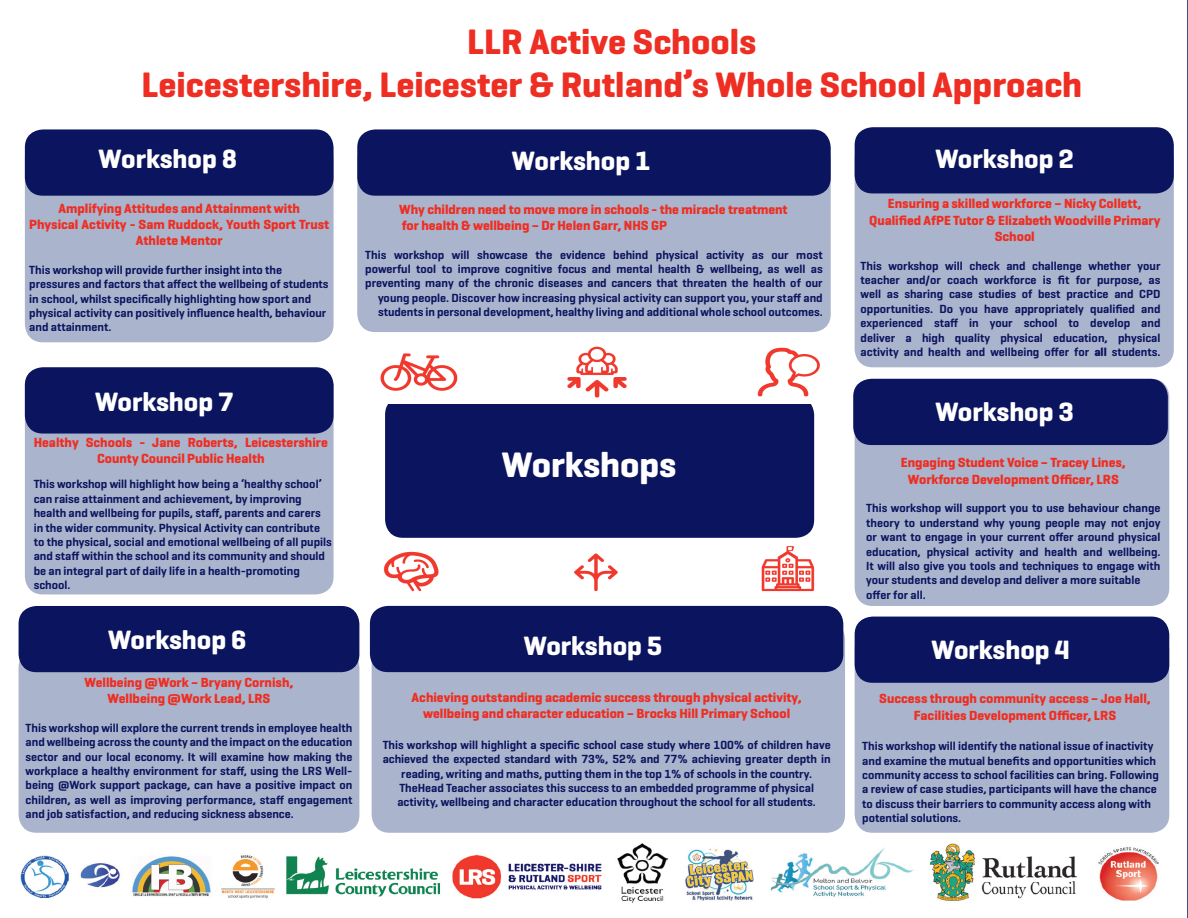
<style>
.page{position:relative;width:1188px;height:918px;background:#fff}
.page>*{position:absolute;margin:0;border:0;box-sizing:border-box;transform-origin:0 0}
.t1{font:700 36px "Geogrotesque";color:#ee2e22}
.t2{font:700 36px "Geogrotesque";color:#fff}
.t3{font:700 27px "Geogrotesque";color:#fff}
.t4{font:700 13.5px/16.2px "Geogrotesque";color:#ee2e22;text-align:center}
.t5{font:600 12px/14.4px "Geogrotesque";color:#0b145e;text-align:justify}
.s1{font-weight:700}
</style>
<div class="page">
<svg style="left:1187px;top:0;width:1px;height:918px"></svg>
<div style="left:25px;top:141px;width:309px;height:201px;background:#aab4cc;border-radius:18px"></div>
<div style="left:25px;top:129px;width:309px;height:67px;background:#0b145e;border-radius:18px"></div>
<div style="left:357px;top:141px;width:474px;height:191px;background:#aab4cc;border-radius:18px"></div>
<div style="left:357px;top:129px;width:474px;height:67px;background:#0b145e;border-radius:18px"></div>
<div style="left:372px;top:621px;width:473px;height:212px;background:#aab4cc;border-radius:18px"></div>
<div style="left:370px;top:606px;width:473px;height:66px;background:#0b145e;border-radius:18px"></div>
<div style="left:25px;top:367px;width:309px;height:227px;background:#aab4cc;border-radius:18px"></div>
<div style="left:25px;top:367px;width:309px;height:67px;background:#0b145e;border-radius:18px"></div>
<div style="left:19px;top:650px;width:340px;height:183px;background:#aab4cc;border-radius:18px"></div>
<div style="left:19px;top:606px;width:340px;height:66px;background:#0b145e;border-radius:18px"></div>
<div style="left:855px;top:141px;width:319px;height:226px;background:#aab4cc;border-radius:18px"></div>
<div style="left:855px;top:127px;width:319px;height:66px;background:#0b145e;border-radius:18px"></div>
<div style="left:855px;top:379px;width:314px;height:227px;background:#aab4cc;border-radius:18px"></div>
<div style="left:853px;top:379px;width:315px;height:66px;background:#0b145e;border-radius:18px"></div>
<div style="left:855px;top:631px;width:314px;height:202px;background:#aab4cc;border-radius:18px"></div>
<div style="left:855px;top:617px;width:314px;height:66px;background:#0b145e;border-radius:18px"></div>
<div style="left:385px;top:397px;width:429px;height:141px;background:#0b145e;border-radius:18px"></div>
<img style="left:383px;top:546px;width:432px;height:46px">
<img style="left:20px;top:854px;width:582px;height:45px">
<img style="left:617px;top:843px;width:542px;height:60px">
<img style="left:380px;top:346px;width:440px;height:57px">
<p class="t1" style="left:467px;top:19px;width:291px">LLR Active Schools</p>
<p class="t1" style="left:142px;top:63px;width:942px">Leicestershire, Leicester &amp; Rutland’s Whole School Approach</p>
<p class="t3" style="left:99px;top:142px;width:140px">Workshop 8</p>
<p class="t4" style="left:59px;top:200px;width:243px">Amplifying Attitudes and Attainment with</p>
<p class="t4" style="left:29px;top:216px;width:301px">Physical Activity - Sam Ruddock, Youth Sport Trust<br>Athlete Mentor</p>
<p class="t5" style="left:29px;top:262px;width:254px">This workshop will provide further insight into the</p>
<p class="t5" style="left:29px;top:277px;width:301px;text-align:left">pressures and factors that affect the wellbeing of students in school, whilst specifically highlighting how sport and physical activity can positively influence health, behaviour and attainment.</p>
<p class="t3" style="left:512px;top:144px;width:140px">Workshop 1</p>
<p class="t4" style="left:399px;top:201px;width:390px">Why children need to move more in schools - the miracle treatment</p>
<p class="t4" style="left:402px;top:217px;width:267px">for health &amp; wellbeing – Dr Helen Garr, NHS GP</p>
<p class="t5" style="left:365px;top:247px;width:459px">This workshop will showcase the evidence behind physical activity as our most</p>
<p class="t5" style="left:365px;top:262px;width:459px">powerful tool to improve cognitive focus and mental health &amp; wellbeing, as well as</p>
<p class="t5" style="left:378px;top:276px;width:446px;text-indent:-13px">preventing many of the chronic diseases and cancers that threaten the health of our young people. Discover how increasing physical activity can support you, your staff and students in personal development, healthy living and additional whole school outcomes.</p>
<p class="t3" style="left:95px;top:385px;width:140px">Workshop 7</p>
<p class="t4" style="left:34px;top:435px;width:296px">Healthy Schools - Jane Roberts, Leicestershire<br>County Council Public Health</p>
<p class="t5" style="left:34px;top:477px;width:300px;text-align:left">This workshop will highlight how being a ‘healthy school’ can raise attainment and achievement, by improving health and wellbeing for pupils, staff, parents and carers in the wider community. Physical Activity can contribute to the physical, social and emotional wellbeing of all pupils and staff within the school and its community and should be an integral part of daily life in a health-promoting school.</p>
<p class="t3" style="left:108px;top:623px;width:140px">Workshop 6</p>
<p class="t4" style="left:85px;top:674px;width:210px">Wellbeing @Work – Bryany Cornish,</p>
<p class="t4" style="left:108px;top:690px;width:164px">Wellbeing @Work Lead, LRS</p>
<p class="t5" style="left:26px;top:720px;width:328px">This workshop will explore the current trends in employee health and wellbeing across the county and the impact on the education</p>
<p class="t5" style="left:26px;top:749px;width:328px">sector and our local economy. It will examine how making the workplace a healthy environment for staff, using the LRS Well&shy;being @Work support package, can have a positive impact on children, as well as improving performance, staff engagement and job satisfaction, and reducing sickness absence.</p>
<p class="t2" style="left:502px;top:442px;width:176px">Workshops</p>
<p class="t3" style="left:524px;top:629px;width:140px">Workshop 5</p>
<p class="t4" style="left:412px;top:689px;width:392px">Achieving outstanding academic success through physical activity,</p>
<p class="t4" style="left:423px;top:705px;width:369px">wellbeing and character education – Brocks Hill Primary School</p>
<p class="t5" style="left:383px;top:737px;width:450px;text-align:center">This workshop will highlight a specific school case study where 100% of children have achieved the expected standard with 73%, 52% and 77% achieving greater depth in reading, writing and maths, putting them in the top 1% of schools in the country.</p>
<p class="t5" style="left:399px;top:781px;width:416px">TheHead Teacher associates this success to an embedded programme of physical</p>
<p class="t5" style="left:397px;top:795px;width:420px">activity, wellbeing and character education throughout the school for all students.</p>
<p class="t3" style="left:935px;top:142px;width:140px">Workshop 2</p>
<p class="t4" style="left:888px;top:196px;width:255px">Ensuring a skilled workforce – Nicky Collett,</p>
<p class="t4" style="left:869px;top:212px;width:293px">Qualified AfPE Tutor &amp; Elizabeth Woodville Primary<br>School</p>
<p class="t5" style="left:861px;top:258px;width:301px">This workshop will check and challenge whether your teacher and/or coach workforce is fit for purpose, as well as sharing case studies of best practice and CPD</p>
<p class="t5" style="left:861px;top:301px;width:301px">opportunities. Do you have appropriately qualified and</p>
<p class="t5" style="left:861px;top:316px;width:301px">experienced staff in your school to develop and</p>
<p class="t5" style="left:861px;top:330px;width:301px">deliver a high quality physical education, physical</p>
<p class="t5" style="left:861px;top:345px;width:301px">activity and health and wellbeing offer for <span class="s1">all</span> students.</p>
<p class="t3" style="left:935px;top:395px;width:140px">Workshop 3</p>
<p class="t4" style="left:901px;top:455px;width:226px">Engaging Student Voice – Tracey Lines,</p>
<p class="t4" style="left:908px;top:471px;width:213px">Workforce Development Officer, LRS</p>
<p class="t5" style="left:866px;top:501px;width:296px">This workshop will support you to use behaviour change theory to understand why young people may not enjoy or want to engage in your current offer around physical education, physical activity and health and wellbeing.<br>It will also give you tools and techniques to engage with your students and develop and deliver a more suitable</p>
<p class="t5" style="left:866px;top:587px;width:61px">offer for all.</p>
<p class="t3" style="left:931px;top:633px;width:140px">Workshop 4</p>
<p class="t4" style="left:879px;top:691px;width:273px">Success through community access – Joe Hall,</p>
<p class="t4" style="left:914px;top:707px;width:204px">Facilities Development Officer, LRS</p>
<p class="t5" style="left:862px;top:739px;width:298px;text-align:left">This workshop will identify the national issue of inactivity and examine the mutual benefits and opportunities which community access to school facilities can bring. Following a review of case studies, participants will have the chance to discuss their barriers to community access along with potential solutions.</p>
</div>
